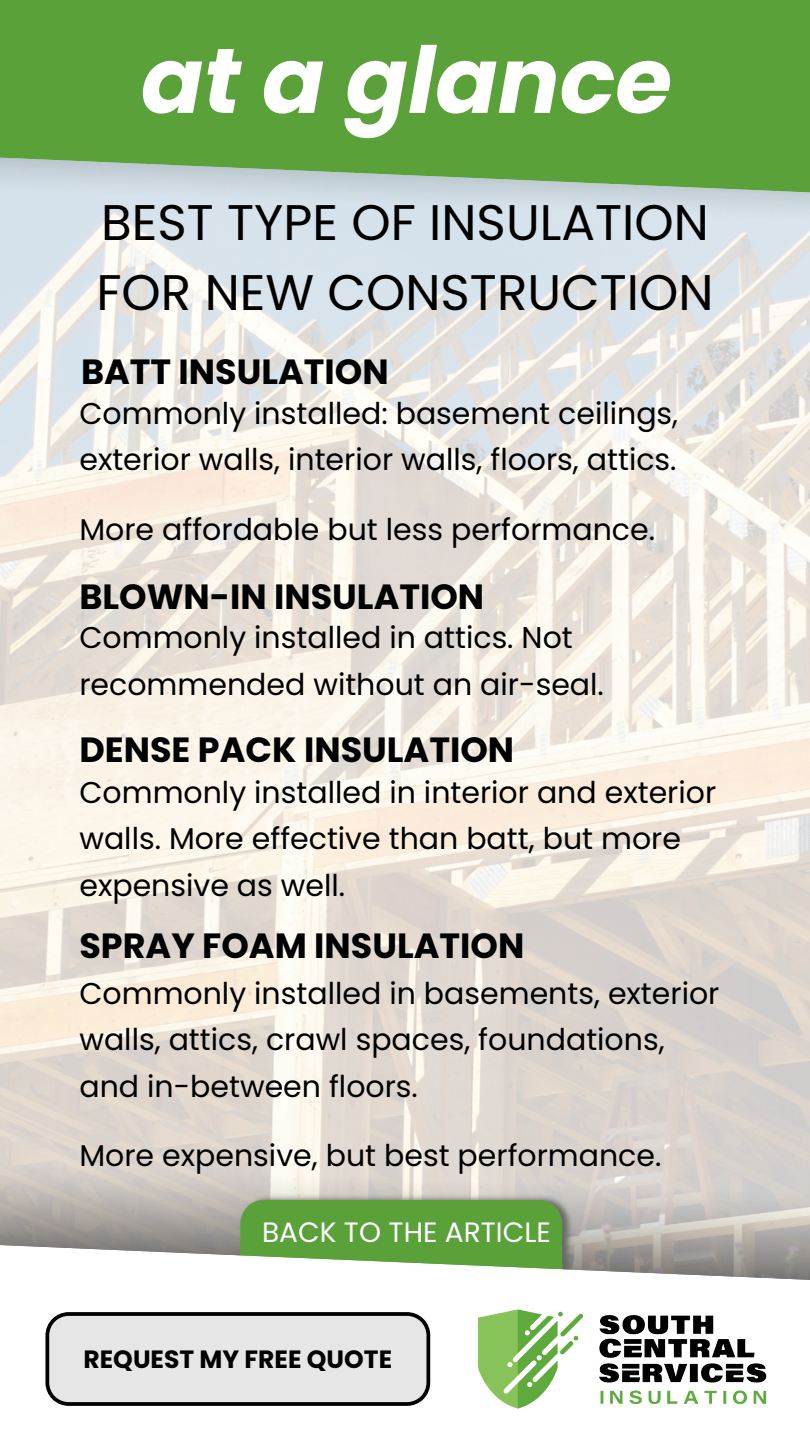
<style>
.page{position:relative;width:810px;height:1440px;background:#fff}
.page>*{position:absolute;margin:0;border:0;box-sizing:border-box;transform-origin:0 0}
.t1{font:italic 700 92px "Poppins";color:#fff}
.t2{font:50px/69.8px "Poppins";color:#000}
.t3{font:700 35px "Poppins";color:#000}
.t4{font:30px/46.5px "Poppins";color:#000}
.t5{font:28px "Poppins";color:#fff}
.t6{font:700 25px "Poppins";color:#000}
</style>
<div class="page">
<img style="left:0;top:451px;width:810px;height:482px">
<img style="left:0;top:933px;width:810px;height:311px">
<img style="left:229px;top:1193px;width:355px;height:51px">
<svg style="left:0;top:1244px;width:810px;height:36px"></svg>
<img style="left:510px;top:1313px;width:257px;height:96px">
<img style="left:0;top:193px;width:810px;height:258px">
<svg style="left:0;top:0;width:810px;height:193px;background:#65a549"></svg>
<svg style="left:45px;top:1200px;width:528px;height:206px"></svg>
<h3 class="t1" style="left:141px;top:16px;width:533px">at a glance</h3>
<h3 class="t2" style="left:96px;top:187px;width:619px">BEST TYPE OF INSULATION<br>FOR NEW CONSTRUCTION</h3>
<p class="t3" style="left:81px;top:347px;width:309px">BATT INSULATION</p>
<h5 class="t4" style="left:79px;top:390px;width:600px">Commonly installed: basement ceilings, exterior walls, interior walls, floors, attics.</h5>
<h5 class="t4" style="left:79px;top:506px;width:577px">More affordable but less performance.</h5>
<h3 class="t3" style="left:79px;top:573px;width:406px">BLOWN-IN INSULATION</h3>
<h5 class="t4" style="left:79px;top:614px;width:526px">Commonly installed in attics. Not recommended without an air-seal.</h5>
<p class="t3" style="left:79px;top:725px;width:436px">DENSE PACK INSULATION</p>
<h5 class="t4" style="left:79px;top:769px;width:638px">Commonly installed in interior and exterior walls. More effective than batt, but more expensive as well.</h5>
<p class="t3" style="left:79px;top:922px;width:446px">SPRAY FOAM INSULATION</p>
<h5 class="t4" style="left:79px;top:970px;width:642px">Commonly installed in basements, exterior walls, attics, crawl spaces, foundations, and in-between floors.</h5>
<h5 class="t4" style="left:79px;top:1133px;width:583px">More expensive, but best performance.</h5>
<h1 class="t5" style="left:262px;top:1212px;width:290px">BACK TO THE ARTICLE</h1>
<p class="t6" style="left:84px;top:1341px;width:310px">REQUEST MY FREE QUOTE</p>
</div>
